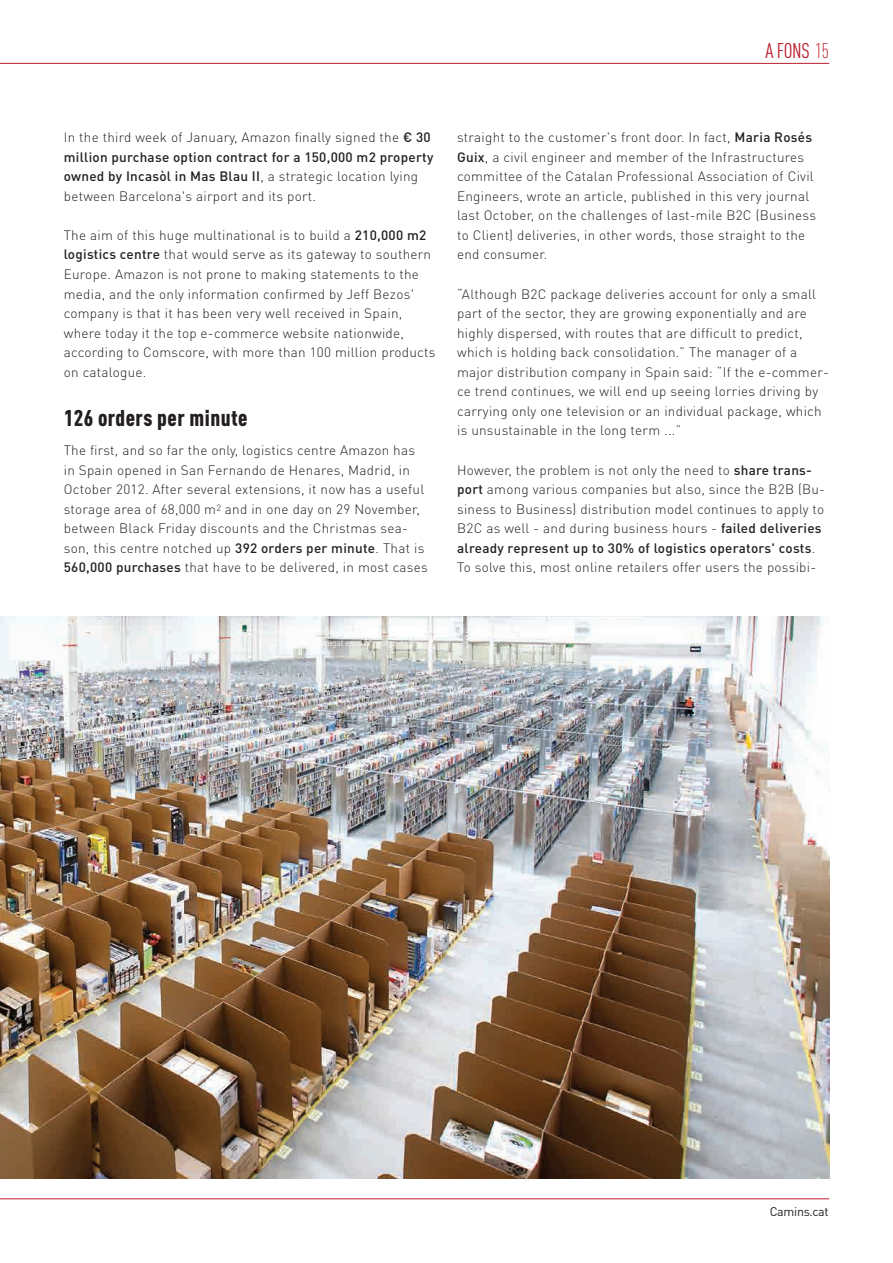
<style>
.page{position:relative;width:893px;height:1263px;background:#fff}
.page>*{position:absolute;margin:0;border:0;box-sizing:border-box;transform-origin:0 0}
.t1{font:900 22.5px "DIN Cond";letter-spacing:.02em;color:#231f20}
.t2{font:21px "DIN Cond";color:#bb1f2d}
.t3{font:300 13.5px/19.5px "DIN Pro";letter-spacing:.02em;color:#231f20}
.t4{font:12.45px "DIN Pro";letter-spacing:-.025em;color:#231f20}
.t5{font:300 9px "DIN Pro";letter-spacing:-.02em;color:#fff;scale:.95 1}
.s1{font-weight:300}
.s2{font-weight:500}
</style>
<div class="page">
<hr style="left:0;top:63px;width:829px;height:1px;background:#bb1f2d">
<hr style="left:0;top:1198px;width:829px;height:1px;background:#bb1f2d">
<img style="left:0;top:616px;width:829px;height:563px">
<h2 class="t2" style="left:766px;top:38px;width:65px">A FONS <span class="s1">15</span></h2>
<p class="t3" style="left:64px;top:127px;width:371px">In the third week of January, Amazon finally signed the <span class="s2">€ 30 million purchase option contract for a 150,000 m2 property owned by Incasòl in Mas Blau II</span>, a strategic location lying between Barcelona's airport and its port.</p>
<p class="t3" style="left:64px;top:225px;width:373px">The aim of this huge multinational is to build a <span class="s2">210,000 m2 logistics centre</span> that would serve as its gateway to southern Europe. Amazon is not prone to making statements to the media, and the only information confirmed by Jeff Bezos' company is that it has been very well received in Spain, where today it the top e-commerce website nationwide, according to Comscore, with more than 100 million products on catalogue.</p>
<h1 class="t1" style="left:64px;top:404px;width:185px">126 orders per minute</h1>
<p class="t3" style="left:64px;top:440px;width:366px">The first, and so far the only, logistics centre Amazon has in Spain opened in San Fernando de Henares, Madrid, in October 2012. After several extensions, it now has a useful storage area of 68,000 m<sup>2</sup> and in one day on 29 November, between Black Friday discounts and the Christmas sea&shy;son, this centre notched up <span class="s2">392 orders per minute</span>. That is <span class="s2">560,000 purchases</span> that have to be delivered, in most cases</p>
<p class="t3" style="left:457px;top:127px;width:360px">straight to the customer's front door. In fact, <span class="s2">Maria Rosés Guix</span>, a civil engineer and member of the Infrastructures committee of the Catalan Professional Association of Civil Engineers, wrote an article, published in this very journal last October, on the challenges of last-mile B2C (Business to Client) deliveries, in other words, those straight to the end consumer.</p>
<p class="t3" style="left:457px;top:283px;width:373px">“Although B2C package deliveries account for only a small part of the sector, they are growing exponentially and are highly dispersed, with routes that are difficult to predict, which is holding back consolidation.” The manager of a major distribution company in Spain said: “If the e-commer&shy;ce trend continues, we will end up seeing lorries driving by carrying only one television or an individual package, which is unsustainable in the long term ...”</p>
<p class="t3" style="left:457px;top:459px;width:369px">However, the problem is not only the need to <span class="s2">share trans&shy;port</span> among various companies but also, since the B2B (Bu&shy;siness to Business) distribution model continues to apply to B2C as well - and during business hours - <span class="s2">failed deliveries already represent up to 30% of logistics operators' costs</span>.<br>To solve this, most online retailers offer users the possibi-</p>
<p class="t5" style="left:275px;top:636px;width:161px">Delta del Llobregat en una imatge de 1993</p>
<p class="t4" style="left:770px;top:1203px;width:60px">Camins.cat</p>
</div>
